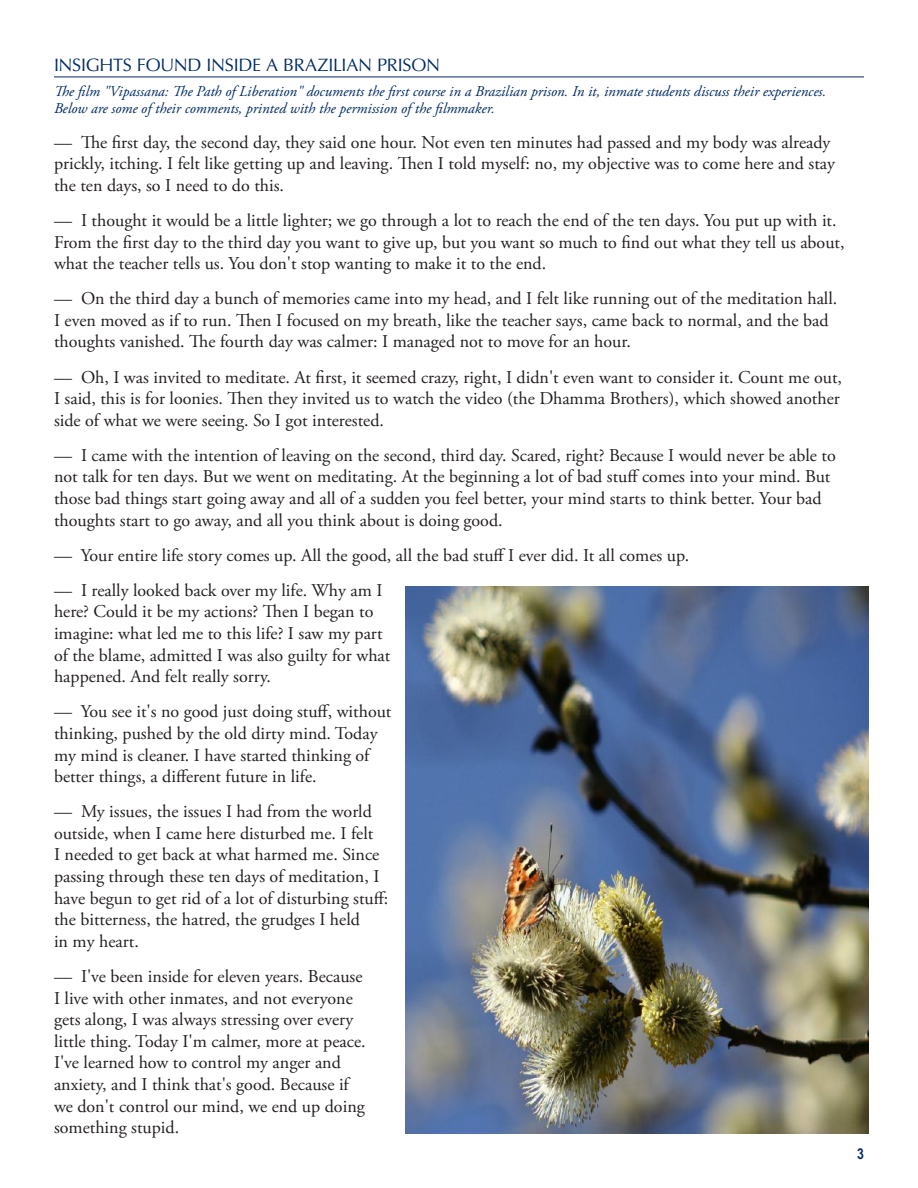
<style>
.page{position:relative;width:918px;height:1188px;background:#fff}
.page>*{position:absolute;margin:0;border:0;box-sizing:border-box;transform-origin:0 0}
.t1{font:18px/21.6px "Adobe Garamond Pro";color:#241f1f}
.t2{font:18px "Optima";letter-spacing:-.015em;color:#002b62}
.t3{font:italic 15px/16.5px "Adobe Garamond Pro";color:#002b62}
.t4{font:700 15px "Arial Narrow";color:#002b62}
</style>
<div class="page">
<hr style="left:54px;top:77px;width:810px;height:1px;background:#002b62">
<img style="left:405px;top:587px;width:464px;height:547px">
<p class="t2" style="left:54px;top:54px;width:388px">INSIGHTS FOUND INSIDE A BRAZILIAN PRISON</p>
<p class="t3" style="left:54px;top:83px;width:774px">The film "Vipassana: The Path of Liberation" documents the first course in a Brazilian prison. In it, inmate students discuss their experiences.<br>Below are some of their comments, printed with the permission of the filmmaker.</p>
<p class="t1" style="left:54px;top:132px;width:783px">— The first day, the second day, they said one hour. Not even ten minutes had passed and my body was already prickly, itching. I felt like getting up and leaving. Then I told myself: no, my objective was to come here and stay the ten days, so I need to do this.</p>
<p class="t1" style="left:54px;top:210px;width:792px">— I thought it would be a little lighter; we go through a lot to reach the end of the ten days. You put up with it.<br>From the first day to the third day you want to give up, but you want so much to find out what they tell us about, what the teacher tells us. You don't stop wanting to make it to the end.</p>
<p class="t1" style="left:54px;top:288px;width:785px">— On the third day a bunch of memories came into my head, and I felt like running out of the meditation hall.<br>I even moved as if to run. Then I focused on my breath, like the teacher says, came back to normal, and the bad thoughts vanished. The fourth day was calmer: I managed not to move for an hour.</p>
<p class="t1" style="left:54px;top:367px;width:790px">— Oh, I was invited to meditate. At first, it seemed crazy, right, I didn't even want to consider it. Count me out,<br>I said, this is for loonies. Then they invited us to watch the video (the Dhamma Brothers), which showed another side of what we were seeing. So I got interested.</p>
<p class="t1" style="left:54px;top:445px;width:783px">— I came with the intention of leaving on the second, third day. Scared, right? Because I would never be able to not talk for ten days. But we went on meditating. At the beginning a lot of bad stuff comes into your mind. But those bad things start going away and all of a sudden you feel better, your mind starts to think better. Your bad thoughts start to go away, and all you think about is doing good.</p>
<p class="t1" style="left:54px;top:545px;width:637px">— Your entire life story comes up. All the good, all the bad stuff I ever did. It all comes up.</p>
<p class="t1" style="left:54px;top:580px;width:338px">— I really looked back over my life. Why am I here? Could it be my actions? Then I began to imagine: what led me to this life? I saw my part of the blame, admitted I was also guilty for what happened. And felt really sorry.</p>
<p class="t1" style="left:54px;top:701px;width:339px">— You see it's no good just doing stuff, without thinking, pushed by the old dirty mind. Today my mind is cleaner. I have started thinking of better things, a different future in life.</p>
<p class="t1" style="left:54px;top:801px;width:336px">— My issues, the issues I had from the world outside, when I came here disturbed me. I felt<br>I needed to get back at what harmed me. Since passing through these ten days of meditation, I have begun to get rid of a lot of disturbing stuff: the bitterness, the hatred, the grudges I held<br>in my heart.</p>
<p class="t1" style="left:54px;top:966px;width:313px">— I've been inside for eleven years. Because I live with other inmates, and not everyone gets along, I was always stressing over every little thing. Today I'm calmer, more at peace.<br>I've learned how to control my anger and anxiety, and I think that's good. Because if we don't control our mind, we end up doing something stupid.</p>
<p class="t4" style="left:857px;top:1142px;width:8px">3</p>
</div>
